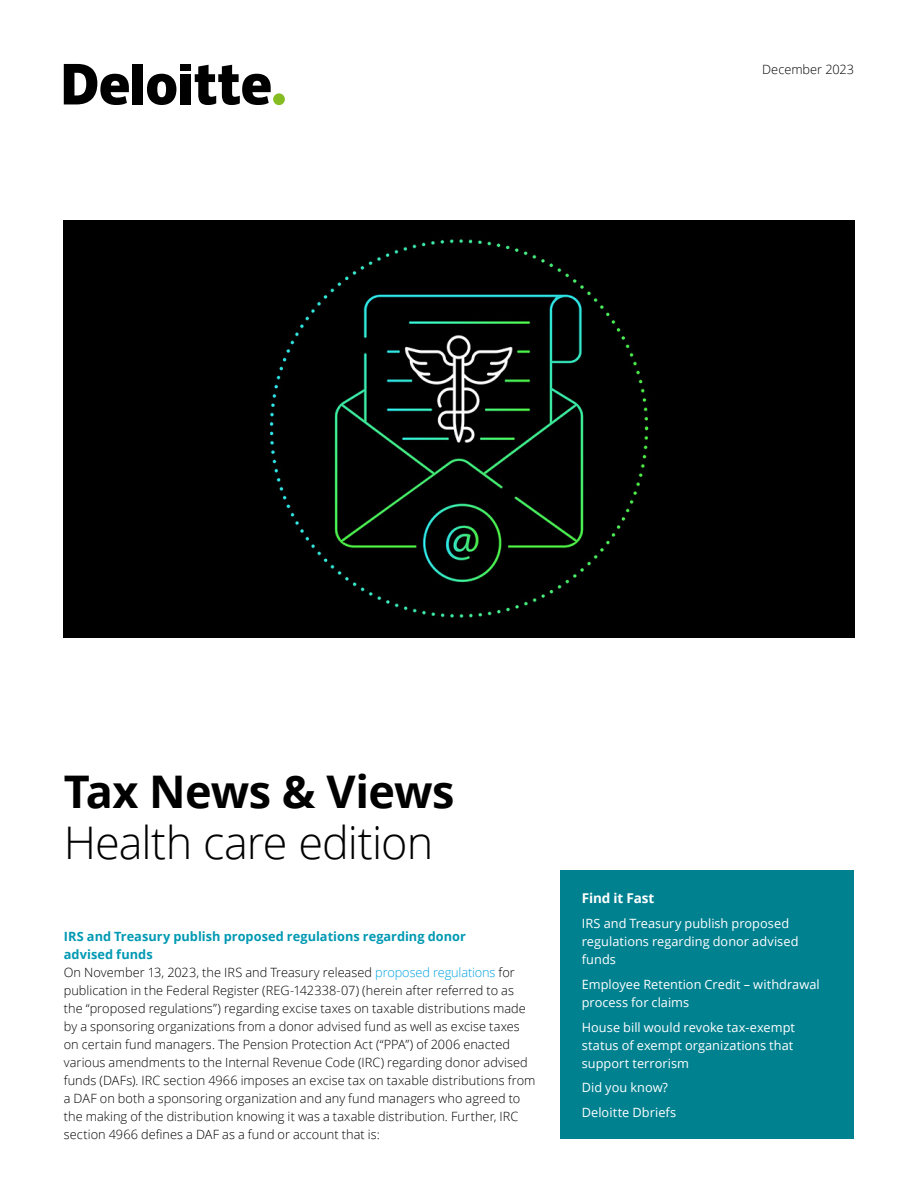
<style>
.page{position:relative;width:918px;height:1188px;background:#fff}
.page>*{position:absolute;margin:0;border:0;box-sizing:border-box;transform-origin:0 0}
.t1{font:300 45px "Open Sans";letter-spacing:-.02em;color:#000}
.t2{font:700 45px "Open Sans";letter-spacing:-.015em;color:#000}
.t3{font:700 13.5px "Open Sans";letter-spacing:-.01em;color:#fff}
.t4{font:300 12.75px/18px "Open Sans";letter-spacing:.005em;color:#000}
.t5{font:12.75px/18px "Open Sans";letter-spacing:.005em;color:#fff}
.s1{font-weight:700;color:#0099b3}
.s2{color:#00a3e2}
</style>
<div class="page">
<div style="left:273px;top:93px;width:12px;height:12px;background:#85bc22;border-radius:50%"></div>
<div style="left:133px;top:64px;width:10px;height:40px;background:#000"></div>
<svg style="left:147px;top:74px;width:29px;height:31px"></svg>
<div style="left:180px;top:74px;width:11px;height:30px;background:#000"></div>
<div style="left:180px;top:64px;width:11px;height:7px;background:#000"></div>
<svg style="left:195px;top:65px;width:76px;height:40px"></svg>
<svg style="left:64px;top:64px;width:65px;height:41px"></svg>
<div style="left:561px;top:871px;width:293px;height:268px;background:#008190"></div>
<div style="left:64px;top:220px;width:790px;height:417px;background:#000"></div>
<p class="t4" style="left:762px;top:60px;width:94px">December 2023</p>
<h1 class="t2" style="left:64px;top:759px;width:392px">Tax News &amp; Views</h1>
<h1 class="t1" style="left:64px;top:811px;width:371px">Health care edition</h1>
<p class="t4" style="left:64px;top:927px;width:473px"><span class="s1">IRS and Treasury publish proposed regulations regarding donor<br>advised funds<br></span>On November 13, 2023, the IRS and Treasury released <span class="s2">proposed regulations</span> for publication in the Federal Register (REG-142338-07) (herein after referred to as the “proposed regulations”) regarding excise taxes on taxable distributions made by a sponsoring organizations from a donor advised fund as well as excise taxes on certain fund managers. The Pension Protection Act (“PPA”) of 2006 enacted various amendments to the Internal Revenue Code (IRC) regarding donor advised funds (DAFs). IRC section 4966 imposes an excise tax on taxable distributions from a DAF on both a sponsoring organization and any fund managers who agreed to the making of the distribution knowing it was a taxable distribution. Further, IRC section 4966 defines a DAF as a fund or account that is:</p>
<p class="t3" style="left:582px;top:889px;width:74px">Find it Fast</p>
<p class="t5" style="left:582px;top:914px;width:218px">IRS and Treasury publish proposed regulations regarding donor advised funds</p>
<p class="t5" style="left:582px;top:975px;width:239px">Employee Retention Credit – withdrawal process for claims</p>
<p class="t5" style="left:582px;top:1018px;width:215px">House bill would revoke tax-exempt status of exempt organizations that support terrorism</p>
<p class="t5" style="left:582px;top:1075px;width:96px;line-height:24.8px">Did you know?<br>Deloitte Dbriefs</p>
</div>
